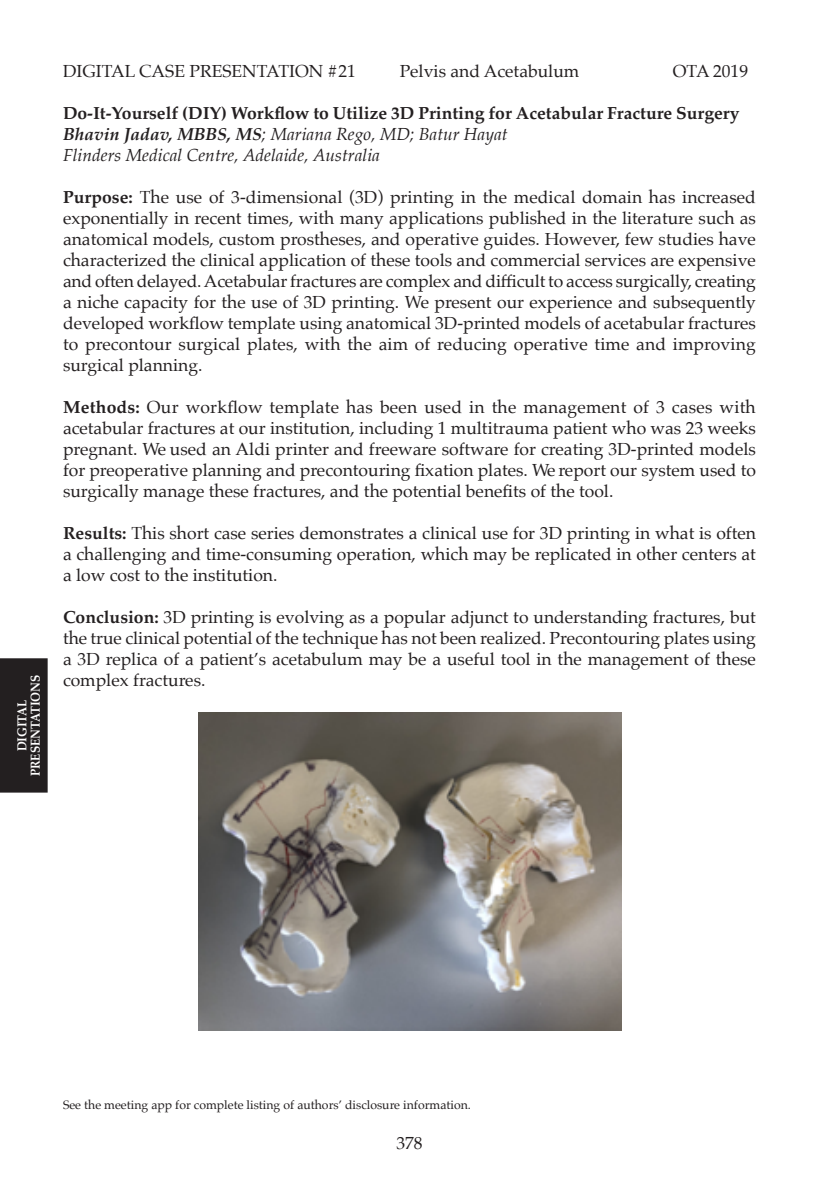
<style>
.page{position:relative;width:819px;height:1197px;background:#fff}
.page>*{position:absolute;margin:0;border:0;box-sizing:border-box;transform-origin:0 0}
.Body_Text{font:17.5px/21px "Palatino";color:#231f20;text-align:justify}
.Body_Text-2{font:700 17.5px/21px "Palatino";color:#231f20}
.Body_Text-3{font:italic 17.5px "Palatino";color:#231f20}
.t1{font:700 13.12px "Palatino";color:#fff;scale:.9 1}
.t2{font:12.25px "Palatino";color:#231f20}
.s1{font-style:italic}
.s2{font-weight:400;font-style:italic}
.s3{font-weight:700}
</style>
<div class="page">
<div style="left:0;top:658px;width:48px;height:135px;background:#231f20"></div>
<img style="left:198px;top:712px;width:424px;height:319px">
<p class="t1" style="left:24px;top:776px;width:114px;rotate:-90deg">PRESENTATIONS</p>
<p class="t1" style="left:11px;top:751px;width:59px;rotate:-90deg">DIGITAL</p>
<p class="Body_Text" style="left:63px;top:61px;width:294px">DIGITAL CASE PRESENTATION #21</p>
<p class="Body_Text" style="left:400px;top:61px;width:181px">Pelvis and Acetabulum</p>
<p class="Body_Text" style="left:673px;top:61px;width:77px">OTA 2019</p>
<p class="Body_Text-2" style="left:63px;top:103px;width:678px">Do-It-Yourself (DIY) Workflow to Utilize 3D Printing for Acetabular Fracture Surgery<br><span class="s1">Bhavin Jadav, MBBS, MS</span><span class="s2">; Mariana Rego, MD; Batur Hayat</span></p>
<p class="Body_Text-3" style="left:63px;top:141px;width:318px">Flinders Medical Centre, Adelaide, Australia</p>
<p class="Body_Text" style="left:63px;top:187px;width:695px"><span class="s3">Purpose:</span> The use of 3-dimensional (3D) printing in the medical domain has increased exponentially in recent times, with many applications published in the literature such as anatomical models, custom prostheses, and operative guides. However, few studies have characterized the clinical application of these tools and commercial services are expensive and often delayed. Acetabular fractures are complex and difficult to access surgically, creating a niche capacity for the use of 3D printing. We present our experience and subsequently developed workflow template using anatomical 3D-printed models of acetabular fractures to precontour surgical plates, with the aim of reducing operative time and improving surgical planning.</p>
<p class="Body_Text" style="left:63px;top:397px;width:695px"><span class="s3">Methods:</span> Our workflow template has been used in the management of 3 cases with acetabular fractures at our institution, including 1 multitrauma patient who was 23 weeks pregnant. We used an Aldi printer and freeware software for creating 3D-printed models for preoperative planning and precontouring fixation plates. We report our system used to surgically manage these fractures, and the potential benefits of the tool.</p>
<p class="Body_Text" style="left:63px;top:523px;width:695px"><span class="s3">Results:</span> This short case series demonstrates a clinical use for 3D printing in what is often a challenging and time-consuming operation, which may be replicated in other centers at a low cost to the institution.</p>
<p class="Body_Text" style="left:63px;top:607px;width:694px"><span class="s3">Conclusion:</span> 3D printing is evolving as a popular adjunct to understanding fractures, but the true clinical potential of the technique has not been realized. Precontouring plates using a 3D replica of a patient’s acetabulum may be a useful tool in the management of these complex fractures.</p>
<p class="t2" style="left:63px;top:1095px;width:409px">See the meeting app for complete listing of authors’ disclosure information.</p>
<p class="Body_Text" style="left:396px;top:1132px;width:28px">378</p>
</div>
